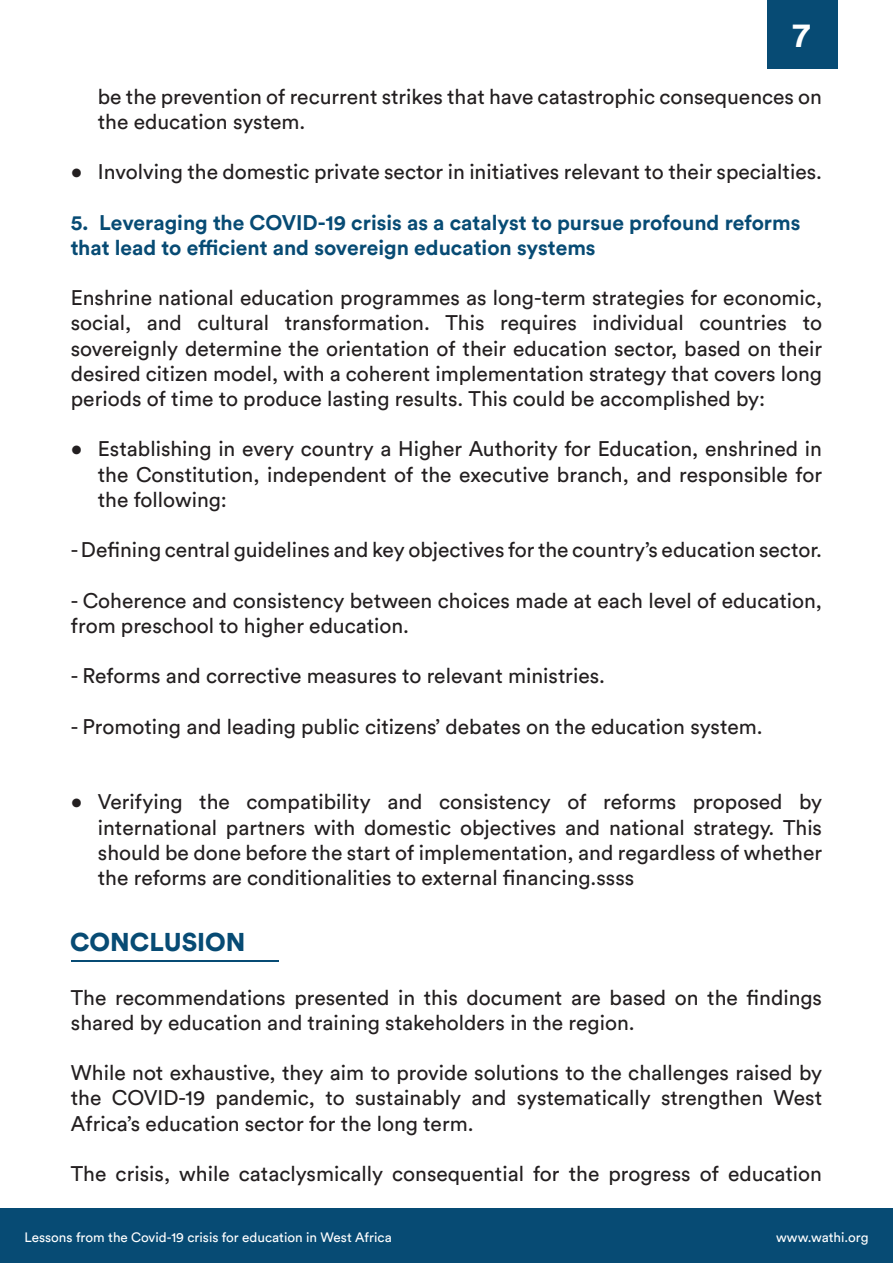
<style>
.page{position:relative;width:893px;height:1263px;background:#fff}
.page>*{position:absolute;margin:0;border:0;box-sizing:border-box;transform-origin:0 0}
.t1{font:700 34.5px "Circular Std";color:#fff}
.t2{font:900 25.5px "Circular Std";color:#074b74}
.t3{font:21px/25.2px "Circular Std";color:#231f20;text-align:justify}
.t4{font:700 21px/25.2px "Circular Std";color:#074b74}
.t5{font:13.5px "Circular Std";color:#fff}
</style>
<div class="page">
<div style="left:768px;top:0;width:70px;height:68px;background:#074b74"></div>
<div style="left:0;top:1209px;width:893px;height:54px;background:#074b74"></div>
<hr style="left:71px;top:960px;width:207px;height:1px;background:#074b74">
<h1 class="t1" style="left:793px;top:13px;width:19px">7</h1>
<p class="t3" style="left:98px;top:83px;width:726px">be the prevention of recurrent strikes that have catastrophic consequences on the education system.</p>
<p class="t3" style="left:71px;top:159px;width:753px">• Involving the domestic private sector in initiatives relevant to their specialties.</p>
<p class="t4" style="left:71px;top:209px;width:731px">5. Leveraging the COVID-19 crisis as a catalyst to pursue profound reforms that lead to efficient and sovereign education systems</p>
<p class="t3" style="left:71px;top:285px;width:753px">Enshrine national education programmes as long-term strategies for economic, social, and cultural transformation. This requires individual countries to sovereignly determine the orientation of their education sector, based on their desired citizen model, with a coherent implementation strategy that covers long periods of time to produce lasting results. This could be accomplished by:</p>
<p class="t3" style="left:98px;top:436px;width:726px;text-indent:-27px">• Establishing in every country a Higher Authority for Education, enshrined in the Constitution, independent of the executive branch, and responsible for the following:</p>
<p class="t3" style="left:71px;top:537px;width:753px">- Defining central guidelines and key objectives for the country’s education sector.</p>
<p class="t3" style="left:71px;top:587px;width:753px">- Coherence and consistency between choices made at each level of education, from preschool to higher education.</p>
<p class="t3" style="left:71px;top:663px;width:536px">- Reforms and corrective measures to relevant ministries.</p>
<p class="t3" style="left:71px;top:713px;width:693px">- Promoting and leading public citizens’ debates on the education system.</p>
<p class="t3" style="left:98px;top:789px;width:726px;text-indent:-27px">• Verifying the compatibility and consistency of reforms proposed by international partners with domestic objectives and national strategy. This should be done before the start of implementation, and regardless of whether the reforms are conditionalities to external financing.ssss</p>
<p class="t2" style="left:70px;top:925px;width:177px">CONCLUSION</p>
<p class="t3" style="left:71px;top:984px;width:753px">The recommendations presented in this document are based on the findings shared by education and training stakeholders in the region.</p>
<p class="t3" style="left:71px;top:1060px;width:753px">While not exhaustive, they aim to provide solutions to the challenges raised by the COVID-19 pandemic, to sustainably and systematically strengthen West Africa’s education sector for the long term.</p>
<p class="t3" style="left:71px;top:1161px;width:753px">The crisis, while cataclysmically consequential for the progress of education</p>
<p class="t5" style="left:24px;top:1229px;width:369px">Lessons from the Covid-19 crisis for education in West Africa</p>
<p class="t5" style="left:776px;top:1229px;width:94px">www.wathi.org</p>
</div>
